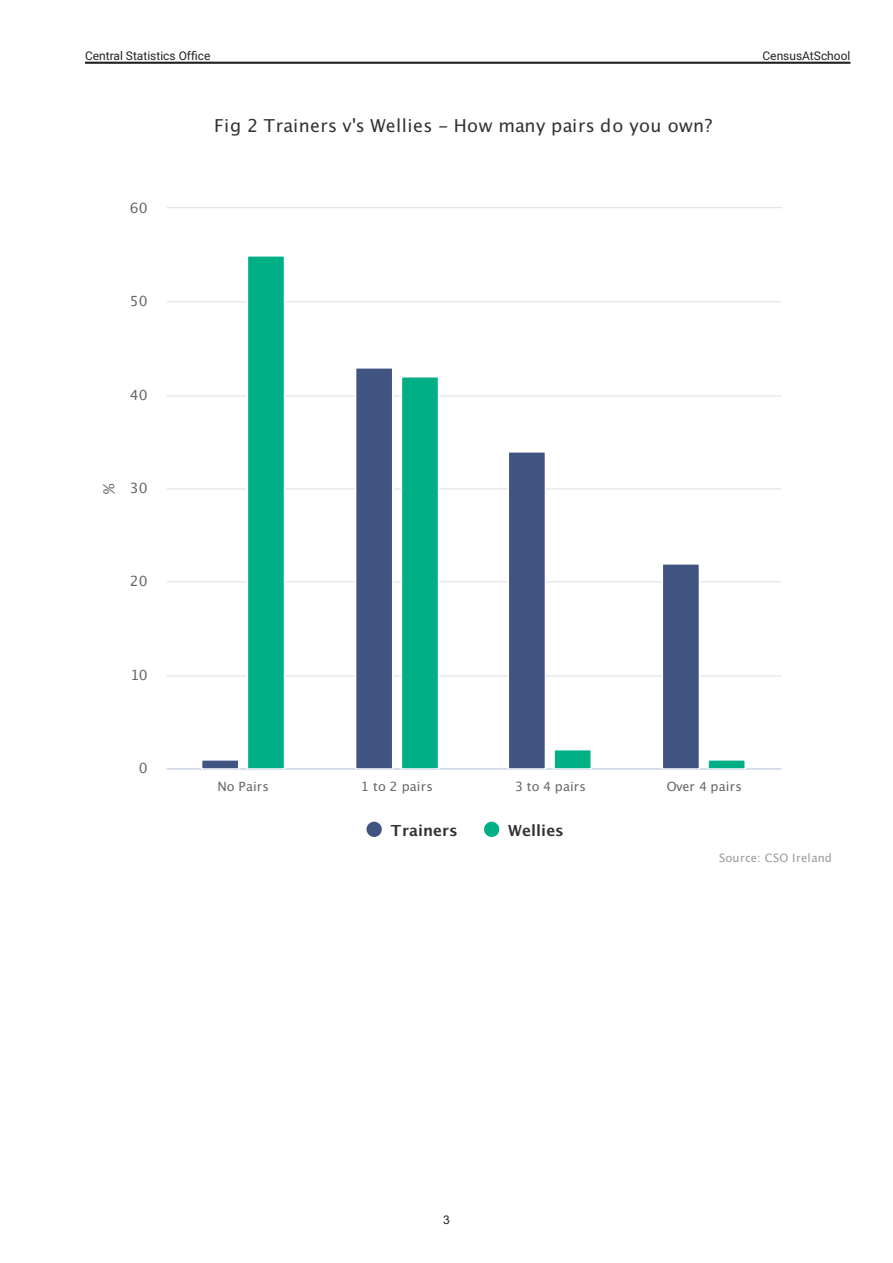
<style>
.page{position:relative;width:893px;height:1263px;background:#fff}
.page>*{position:absolute;margin:0;border:0;box-sizing:border-box;transform-origin:0 0}
.t1{font:17.85px "Lucida Grande";letter-spacing:.02em;color:#333}
.t2{font:700 15.3px "Lucida Grande";letter-spacing:.01em;color:#333}
.t3{font:15.3px "Lucida Grande";color:#666}
.t4{font:13.95px "Lucida Grande";letter-spacing:.005em;color:#666}
.t5{font:12.75px "Lucida Grande";letter-spacing:.01em;color:#666}
.t6{font:12px "Roboto";color:#231f20}
.t7{font:12px "Arial";color:#231f20}
.t8{font:11.4px "Lucida Grande";letter-spacing:.015em;color:#999}
</style>
<div class="page">
<hr style="left:85px;top:62px;width:765px;height:2px;background:#231f20">
<hr style="left:167px;top:675px;width:614px;height:2px;background:#e6e6e6">
<hr style="left:167px;top:581px;width:614px;height:1px;background:#e6e6e6">
<hr style="left:167px;top:488px;width:614px;height:1px;background:#e6e6e6">
<hr style="left:167px;top:395px;width:614px;height:2px;background:#e6e6e6">
<hr style="left:167px;top:301px;width:614px;height:1px;background:#e6e6e6">
<hr style="left:167px;top:207px;width:614px;height:1px;background:#e6e6e6">
<hr style="left:167px;top:768px;width:614px;height:1px;background:#ccd6eb">
<svg style="left:202px;top:760px;width:36px;height:8px"></svg>
<svg style="left:355px;top:368px;width:38px;height:400px"></svg>
<svg style="left:508px;top:452px;width:38px;height:316px"></svg>
<svg style="left:662px;top:564px;width:38px;height:204px"></svg>
<svg style="left:247px;top:256px;width:38px;height:512px"></svg>
<svg style="left:401px;top:377px;width:38px;height:391px"></svg>
<svg style="left:554px;top:750px;width:37px;height:18px"></svg>
<svg style="left:708px;top:760px;width:37px;height:8px"></svg>
<div style="left:366px;top:822px;width:16px;height:15px;background:#405482;border-radius:50%"></div>
<div style="left:484px;top:822px;width:15px;height:15px;background:#00af86;border-radius:50%"></div>
<p class="t6" style="left:85px;top:47px;width:127px">Central Statistics Office</p>
<p class="t6" style="left:762px;top:47px;width:89px">CensusAtSchool</p>
<p class="t4" style="left:130px;top:203px;width:19px">60</p>
<p class="t4" style="left:130px;top:295px;width:19px">50</p>
<p class="t4" style="left:130px;top:390px;width:19px">40</p>
<p class="t3" style="left:103px;top:494px;width:12px;rotate:-90deg">%</p>
<p class="t4" style="left:130px;top:483px;width:19px">30</p>
<p class="t4" style="left:130px;top:575px;width:19px">20</p>
<p class="t4" style="left:130px;top:670px;width:19px">10</p>
<p class="t4" style="left:139px;top:762px;width:10px">0</p>
<p class="t1" style="left:214px;top:118px;width:500px">Fig 2 Trainers v's Wellies - How many pairs do you own?</p>
<p class="t5" style="left:217px;top:781px;width:53px">No Pairs</p>
<p class="t5" style="left:361px;top:781px;width:74px">1 to 2 pairs</p>
<p class="t5" style="left:515px;top:781px;width:72px">3 to 4 pairs</p>
<p class="t5" style="left:667px;top:781px;width:77px">Over 4 pairs</p>
<p class="t2" style="left:391px;top:821px;width:69px">Trainers</p>
<p class="t2" style="left:508px;top:821px;width:57px">Wellies</p>
<p class="t8" style="left:719px;top:854px;width:114px">Source: CSO Ireland</p>
<p class="t7" style="left:443px;top:1211px;width:8px">3</p>
</div>
